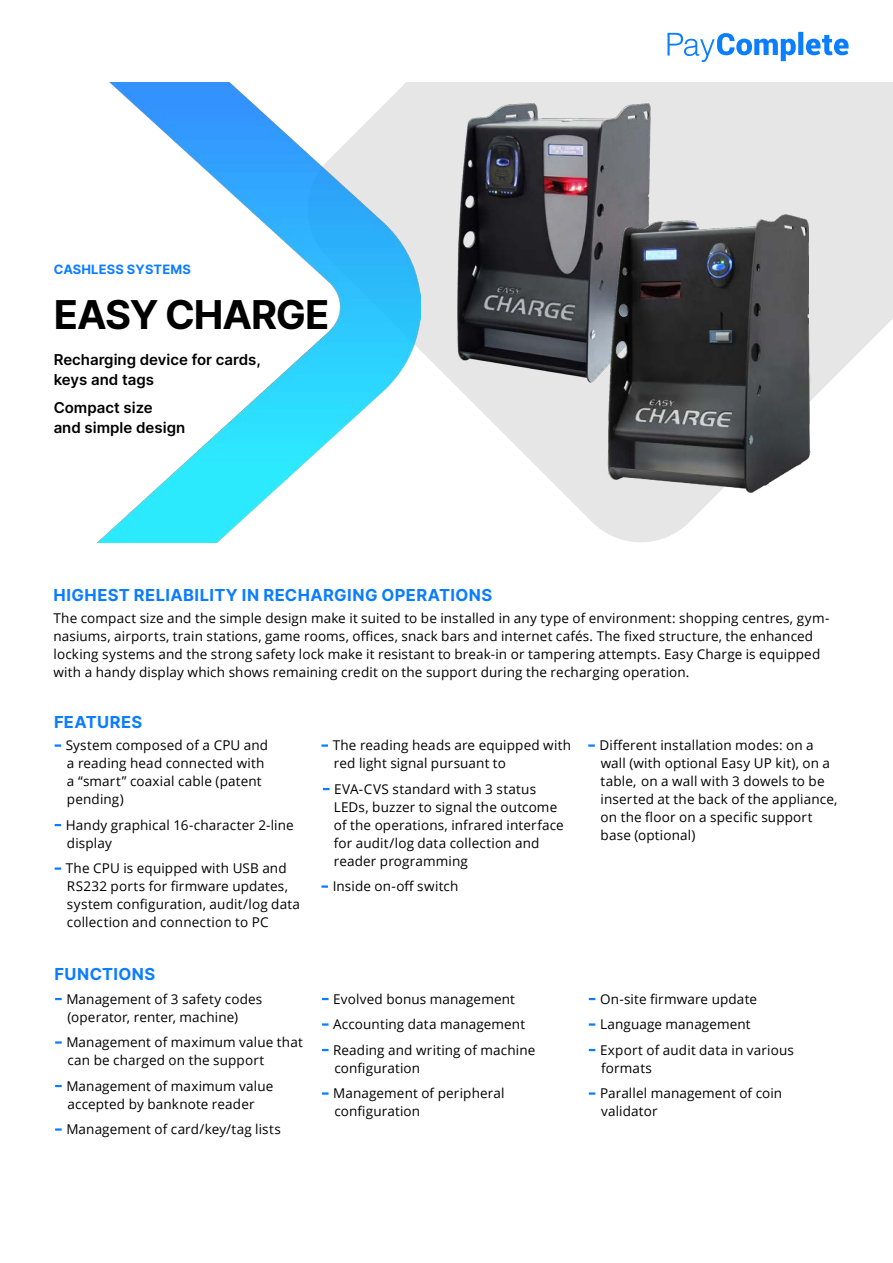
<style>
.page{position:relative;width:893px;height:1263px;background:#fff}
.page>*{position:absolute;margin:0;border:0;box-sizing:border-box;transform-origin:0 0}
.t1{font:39.75px "Inter";letter-spacing:-.03em;color:#000}
.Heading-1{font:16.5px "Inter";letter-spacing:.025em;color:#0b7dff}
.t2{font:15px/19.5px "Inter";color:#000}
.Body_Text{font:13.5px/18px "Open Sans";letter-spacing:.01em;color:#000}
.t3{font:12.9px "Inter";letter-spacing:.01em;color:#0b7dff}
</style>
<div class="page">
<svg style="left:55px;top:744px;width:6px;height:3px"></svg>
<svg style="left:55px;top:824px;width:6px;height:2px"></svg>
<svg style="left:55px;top:867px;width:6px;height:3px"></svg>
<svg style="left:321px;top:744px;width:7px;height:3px"></svg>
<svg style="left:323px;top:788px;width:7px;height:2px"></svg>
<svg style="left:321px;top:885px;width:7px;height:3px"></svg>
<svg style="left:588px;top:744px;width:7px;height:3px"></svg>
<svg style="left:421px;top:82px;width:472px;height:460px;fill:#e6e6e6"></svg>
<img style="left:98px;top:82px;width:323px;height:460px">
<svg style="left:667px;top:32px;width:181px;height:30px"></svg>
<img style="left:438px;top:94px;width:230px;height:294px">
<img style="left:565px;top:187px;width:299px;height:320px">
<svg style="left:55px;top:997px;width:7px;height:4px"></svg>
<svg style="left:55px;top:998px;width:7px;height:2px"></svg>
<svg style="left:55px;top:1041px;width:7px;height:3px"></svg>
<svg style="left:55px;top:1084px;width:7px;height:4px"></svg>
<svg style="left:55px;top:1085px;width:7px;height:2px"></svg>
<svg style="left:55px;top:1128px;width:7px;height:3px"></svg>
<svg style="left:322px;top:997px;width:7px;height:4px"></svg>
<svg style="left:322px;top:998px;width:7px;height:2px"></svg>
<svg style="left:322px;top:1023px;width:7px;height:3px"></svg>
<svg style="left:322px;top:1048px;width:7px;height:4px"></svg>
<svg style="left:322px;top:1049px;width:7px;height:2px"></svg>
<svg style="left:322px;top:1092px;width:7px;height:3px"></svg>
<svg style="left:588px;top:997px;width:8px;height:4px"></svg>
<svg style="left:589px;top:998px;width:6px;height:2px"></svg>
<svg style="left:589px;top:1023px;width:6px;height:3px"></svg>
<svg style="left:588px;top:1048px;width:8px;height:4px"></svg>
<svg style="left:589px;top:1049px;width:6px;height:2px"></svg>
<svg style="left:589px;top:1092px;width:6px;height:3px"></svg>
<p class="t3" style="left:54px;top:260px;width:139px">CASHLESS SYSTEMS</p>
<p class="t1" style="left:54px;top:286px;width:277px">EASY CHARGE</p>
<p class="t2" style="left:54px;top:350px;width:209px">Recharging device for cards, keys and tags</p>
<p class="t2" style="left:54px;top:398px;width:101px">Compact size</p>
<p class="t2" style="left:54px;top:417px;width:133px">and simple design</p>
<p class="Heading-1" style="left:54px;top:583px;width:440px">HIGHEST RELIABILITY IN RECHARGING OPERATIONS</p>
<p class="Body_Text" style="left:53px;top:609px;width:777px">The compact size and the simple design make it suited to be installed in any type of environment: shopping centres, gym&shy;nasiums, airports, train stations, game rooms, offices, snack bars and internet cafés. The fixed structure, the enhanced locking systems and the strong safety lock make it resistant to break-in or tampering attempts. Easy Charge is equipped with a handy display which shows remaining credit on the support during the recharging operation.</p>
<p class="Heading-1" style="left:54px;top:709px;width:90px">FEATURES</p>
<p class="Body_Text" style="left:66px;top:736px;width:204px">System composed of a CPU and a reading head connected with a “smart” coaxial cable (patent pending)</p>
<p class="Body_Text" style="left:66px;top:815px;width:229px">Handy graphical 16-character 2-line display</p>
<p class="Body_Text" style="left:66px;top:859px;width:236px">The CPU is equipped with USB and RS232 ports for firmware updates, system configuration, audit/log data collection and connection to PC</p>
<p class="Body_Text" style="left:599px;top:736px;width:239px">Different installation modes: on a wall (with optional Easy UP kit), on a table, on a wall with 3 dowels to be inserted at the back of the appliance, on the floor on a specific support base (optional)</p>
<p class="Body_Text" style="left:333px;top:736px;width:240px">The reading heads are equipped with red light signal pursuant to</p>
<p class="Body_Text" style="left:334px;top:779px;width:231px">EVA-CVS standard with 3 status<br>LEDs, buzzer to signal the outcome of the operations, infrared interface for audit/log data collection and reader programming</p>
<p class="Body_Text" style="left:333px;top:877px;width:127px">Inside on-off switch</p>
<p class="Heading-1" style="left:55px;top:962px;width:102px">FUNCTIONS</p>
<p class="Body_Text" style="left:66px;top:989px;width:198px">Management of 3 safety codes (operator, renter, machine)</p>
<p class="Body_Text" style="left:66px;top:1033px;width:238px">Management of maximum value that can be charged on the support</p>
<p class="Body_Text" style="left:66px;top:1076px;width:209px">Management of maximum value accepted by banknote reader</p>
<p class="Body_Text" style="left:66px;top:1120px;width:216px">Management of card/key/tag lists</p>
<p class="Body_Text" style="left:333px;top:989px;width:183px">Evolved bonus management</p>
<p class="Body_Text" style="left:333px;top:1015px;width:193px">Accounting data management</p>
<p class="Body_Text" style="left:333px;top:1040px;width:204px">Reading and writing of machine configuration</p>
<p class="Body_Text" style="left:333px;top:1084px;width:173px">Management of peripheral configuration</p>
<p class="Body_Text" style="left:600px;top:989px;width:159px">On-site firmware update</p>
<p class="Body_Text" style="left:600px;top:1015px;width:152px">Language management</p>
<p class="Body_Text" style="left:600px;top:1040px;width:195px">Export of audit data in various formats</p>
<p class="Body_Text" style="left:600px;top:1084px;width:184px">Parallel management of coin validator</p>
</div>
